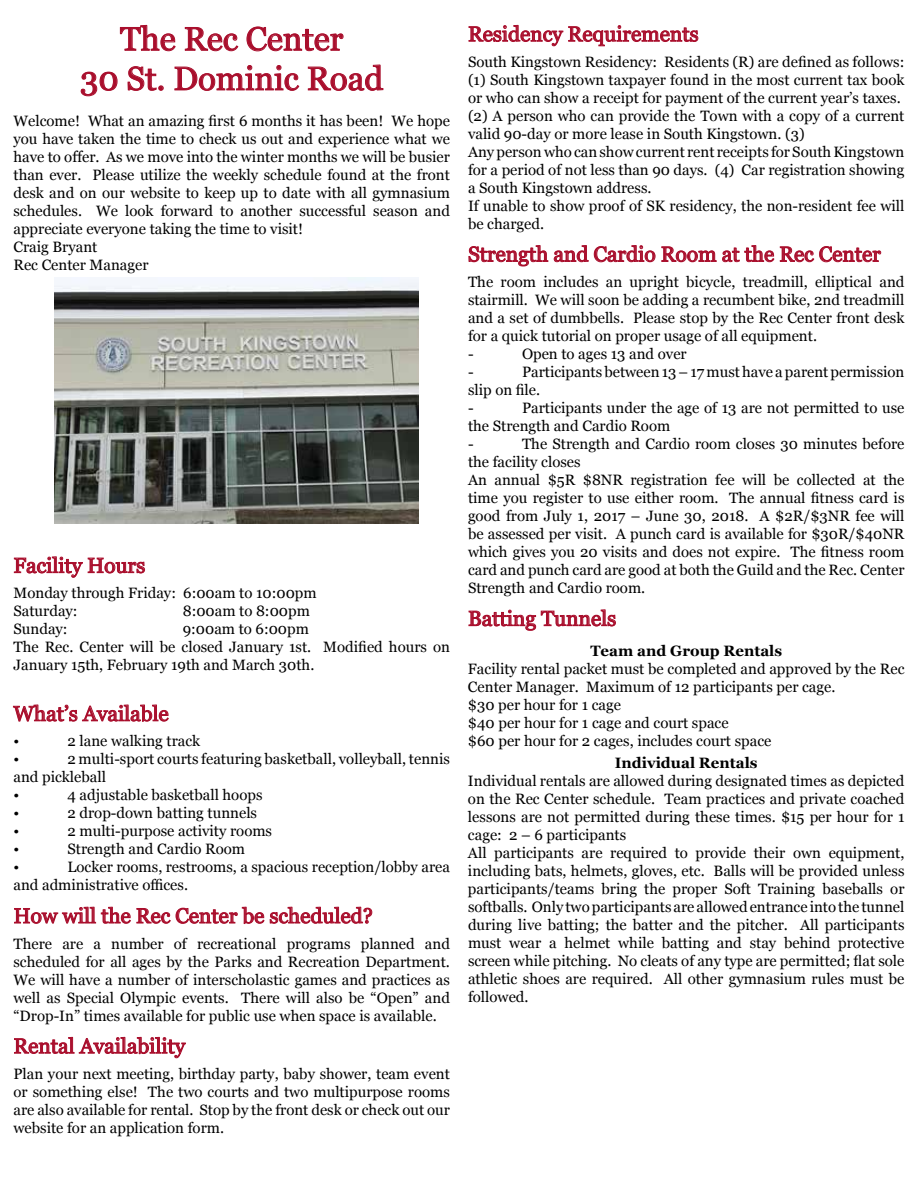
<style>
.page{position:relative;width:918px;height:1188px;background:#fff}
.page>*{position:absolute;margin:0;border:0;box-sizing:border-box;transform-origin:0 0}
.t1{font:33px/39.6px "Georgia";color:#a90e2c;text-align:center}
.t2{font:21px "Georgia";color:#a90e2c}
.t3{font:15px/18px "Georgia";color:#000}
.t4{font:700 15px "Georgia";color:#000}
</style>
<div class="page">
<svg style="left:120px;top:25px;width:56px;height:27px"></svg>
<svg style="left:185px;top:27px;width:54px;height:25px"></svg>
<svg style="left:246px;top:26px;width:98px;height:26px"></svg>
<svg style="left:80px;top:71px;width:38px;height:26px"></svg>
<svg style="left:127px;top:66px;width:37px;height:25px"></svg>
<svg style="left:174px;top:65px;width:126px;height:26px"></svg>
<svg style="left:308px;top:64px;width:76px;height:27px"></svg>
<svg style="left:14px;top:556px;width:131px;height:22px"></svg>
<svg style="left:13px;top:704px;width:156px;height:18px"></svg>
<svg style="left:14px;top:906px;width:359px;height:18px"></svg>
<svg style="left:14px;top:1037px;width:172px;height:22px"></svg>
<svg style="left:468px;top:25px;width:231px;height:22px"></svg>
<svg style="left:468px;top:245px;width:414px;height:22px"></svg>
<svg style="left:468px;top:609px;width:148px;height:22px"></svg>
<img style="left:54px;top:278px;width:364px;height:246px">
<h1 class="t1" style="left:80px;top:18px;width:305px">The Rec Center<br>30 St. Dominic Road</h1>
<p class="t3" style="left:14px;top:111px;width:438px">Welcome! What an amazing first 6 months it has been! We hope you have taken the time to check us out and experience what we have to offer. As we move into the winter months we will be busier than ever. Please utilize the weekly schedule found at the front desk and on our website to keep up to date with all gymnasium schedules. We look forward to another successful season and appreciate everyone taking the time to visit!<br>Craig Bryant<br>Rec Center Manager</p>
<h2 class="t2" style="left:14px;top:550px;width:133px">Facility Hours</h2>
<p class="t3" style="left:14px;top:583px;width:305px">Monday through Friday: 6:00am to 10:00pm<br>Saturday:</p>
<p class="t3" style="left:183px;top:601px;width:129px">8:00am to 8:00pm</p>
<p class="t3" style="left:14px;top:619px;width:56px">Sunday:</p>
<p class="t3" style="left:14px;top:619px;width:438px;text-indent:169px">9:00am to 6:00pm<br>The Rec. Center will be closed January 1st. Modified hours on<br>January 15th, February 19th and March 30th.</p>
<h2 class="t2" style="left:14px;top:698px;width:157px">What’s Available</h2>
<p class="t3" style="left:14px;top:732px;width:7px">•</p>
<p class="t3" style="left:68px;top:732px;width:134px">2 lane walking track</p>
<p class="t3" style="left:14px;top:750px;width:7px">•</p>
<p class="t3" style="left:14px;top:750px;width:438px;text-indent:54px">2 multi-sport courts featuring basketball, volleyball, tennis and pickleball<br>•</p>
<p class="t3" style="left:68px;top:786px;width:197px">4 adjustable basketball hoops</p>
<p class="t3" style="left:14px;top:804px;width:7px">•</p>
<p class="t3" style="left:68px;top:804px;width:191px">2 drop-down batting tunnels</p>
<p class="t3" style="left:14px;top:822px;width:7px">•</p>
<p class="t3" style="left:68px;top:822px;width:206px">2 multi-purpose activity rooms</p>
<p class="t3" style="left:14px;top:840px;width:7px">•</p>
<p class="t3" style="left:68px;top:840px;width:179px">Strength and Cardio Room</p>
<p class="t3" style="left:14px;top:858px;width:7px">•</p>
<p class="t3" style="left:14px;top:858px;width:438px;text-indent:54px">Locker rooms, restrooms, a spacious reception/lobby area and administrative offices.</p>
<h2 class="t2" style="left:14px;top:900px;width:361px">How will the Rec Center be scheduled?</h2>
<p class="t3" style="left:14px;top:934px;width:438px;text-align:justify">There are a number of recreational programs planned and scheduled for all ages by the Parks and Recreation Department.<br>We will have a number of interscholastic games and practices as well as Special Olympic events. There will also be “Open” and “Drop-In” times available for public use when space is available.</p>
<h2 class="t2" style="left:14px;top:1031px;width:173px">Rental Availability</h2>
<p class="t3" style="left:14px;top:1064px;width:438px;text-align:justify">Plan your next meeting, birthday party, baby shower, team event or something else! The two courts and two multipurpose rooms are also available for rental. Stop by the front desk or check out our website for an application form.</p>
<h2 class="t2" style="left:468px;top:19px;width:232px">Residency Requirements</h2>
<p class="t3" style="left:468px;top:52px;width:438px">South Kingstown Residency: Residents (R) are defined as follows: (1) South Kingstown taxpayer found in the most current tax book or who can show a receipt for payment of the current year’s taxes. (2) A person who can provide the Town with a copy of a current valid 90-day or more lease in South Kingstown. (3)<br>Any person who can show current rent receipts for South Kingstown for a period of not less than 90 days. (4) Car registration showing a South Kingstown address.<br>If unable to show proof of SK residency, the non-resident fee will be charged.</p>
<h2 class="t2" style="left:468px;top:239px;width:414px">Strength and Cardio Room at the Rec Center</h2>
<p class="t3" style="left:468px;top:272px;width:438px">The room includes an upright bicycle, treadmill, elliptical and stairmill. We will soon be adding a recumbent bike, 2nd treadmill and a set of dumbbells. Please stop by the Rec Center front desk for a quick tutorial on proper usage of all equipment.<br>-</p>
<p class="t3" style="left:522px;top:344px;width:166px">Open to ages 13 and over</p>
<p class="t3" style="left:468px;top:362px;width:438px;text-indent:54px">Participants between 13 – 17 must have a parent permission slip on file.<br>-</p>
<p class="t3" style="left:468px;top:362px;width:7px">-</p>
<p class="t3" style="left:468px;top:398px;width:438px;text-indent:54px">Participants under the age of 13 are not permitted to use the Strength and Cardio Room<br>-</p>
<p class="t3" style="left:468px;top:434px;width:438px;text-indent:54px">The Strength and Cardio room closes 30 minutes before the facility closes<br>An annual $5R $8NR registration fee will be collected at the time you register to use either room. The annual fitness card is good from July 1, 2017 – June 30, 2018. A $2R/$3NR fee will be assessed per visit. A punch card is available for $30R/$40NR which gives you 20 visits and does not expire. The fitness room card and punch card are good at both the Guild and the Rec. Center Strength and Cardio room.</p>
<h2 class="t2" style="left:468px;top:603px;width:150px">Batting Tunnels</h2>
<p class="t4" style="left:590px;top:639px;width:193px">Team and Group Rentals</p>
<p class="t3" style="left:468px;top:659px;width:438px">Facility rental packet must be completed and approved by the Rec Center Manager. Maximum of 12 participants per cage.<br>$30 per hour for 1 cage<br>$40 per hour for 1 cage and court space<br>$60 per hour for 2 cages, includes court space</p>
<p class="t4" style="left:615px;top:752px;width:144px">Individual Rentals</p>
<p class="t3" style="left:468px;top:771px;width:438px">Individual rentals are allowed during designated times as depicted on the Rec Center schedule. Team practices and private coached lessons are not permitted during these times. $15 per hour for 1 cage: 2 – 6 participants<br>All participants are required to provide their own equipment, including bats, helmets, gloves, etc. Balls will be provided unless participants/teams bring the proper Soft Training baseballs or softballs. Only two participants are allowed entrance into the tunnel during live batting; the batter and the pitcher. All participants must wear a helmet while batting and stay behind protective screen while pitching. No cleats of any type are permitted; flat sole athletic shoes are required. All other gymnasium rules must be followed.</p>
</div>
